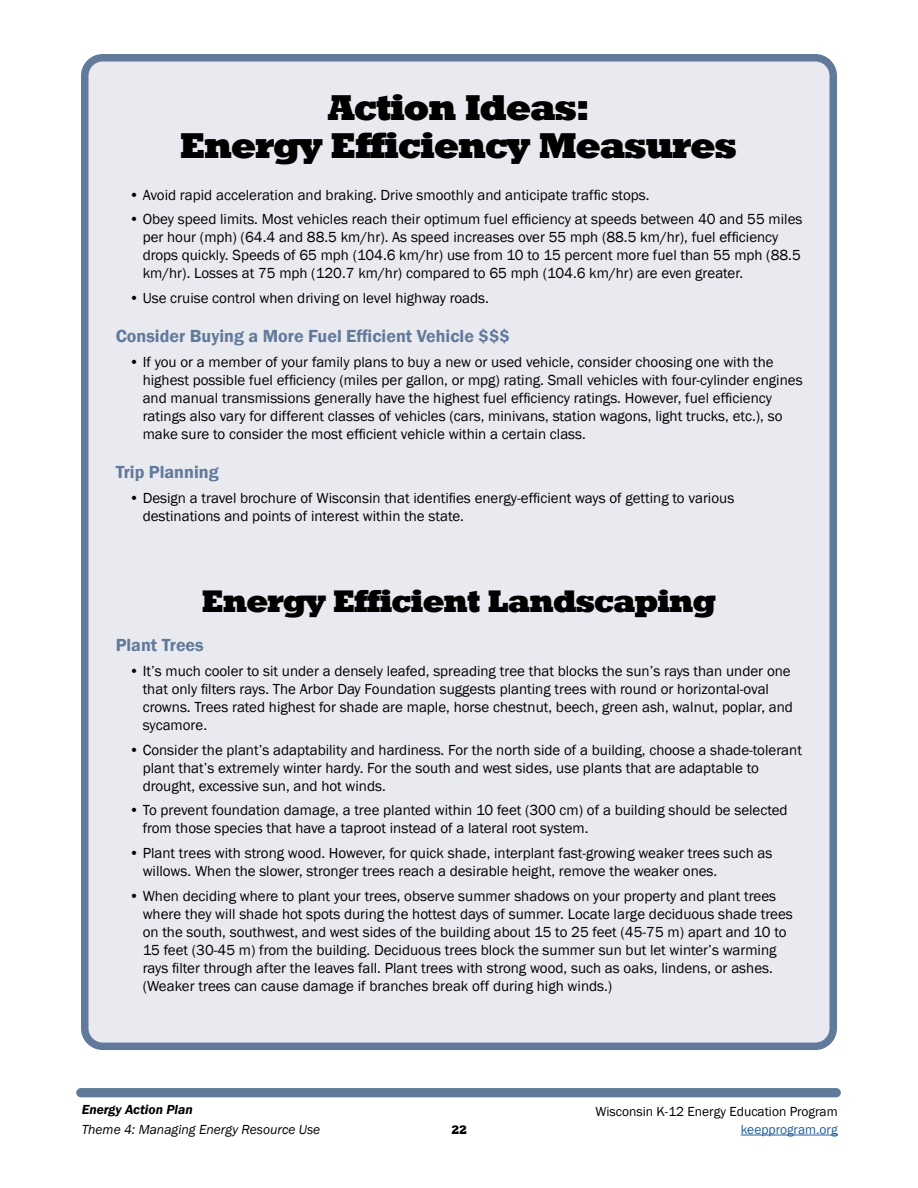
<style>
.page{position:relative;width:918px;height:1188px;background:#fff}
.page>*{position:absolute;margin:0;border:0;box-sizing:border-box;transform-origin:0 0}
.t1{font:34.5px/37.5px "Roland";color:#000;text-align:center}
.t2{font:30px "Roland";color:#000}
.t3{font:600 18px "Franklin Gothic";color:#617a9c}
.t4{font:15px/18px "Franklin Gothic";color:#000}
.t5{font:13.5px "Franklin Gothic";color:#000}
.t6{font:italic 13.5px "Franklin Gothic";color:#000}
.t7{font:italic 600 13.5px "Franklin Gothic";color:#000}
.t8{font:13.5px "Franklin Gothic";color:#215e9e}
.t9{font:12px "Roland";color:#000}
</style>
<div class="page">
<div style="left:76px;top:1088px;width:765px;height:9px;background:#617a9c;border-radius:5px"></div>
<hr style="left:741px;top:1135px;width:97px;height:1px;background:#215e9e">
<div style="left:85px;top:58px;width:748px;height:988px;background:#e9eaef;border-radius:18px"></div>
<div style="left:81px;top:54px;width:756px;height:996px;border:8px solid #617a9c;border-radius:18px"></div>
<h1 class="t1" style="left:181px;top:90px;width:557px">Action Ideas:<br>Energy Efficiency Measures</h1>
<p class="t4" style="left:129px;top:186px;width:522px">• Avoid rapid acceleration and braking. Drive smoothly and anticipate traffic stops.</p>
<p class="t4" style="left:143px;top:211px;width:661px;text-indent:-14px">• Obey speed limits. Most vehicles reach their optimum fuel efficiency at speeds between 40 and 55 miles per hour (mph) (64.4 and 88.5 km/hr). As speed increases over 55 mph (88.5 km/hr), fuel efficiency drops quickly. Speeds of 65 mph (104.6 km/hr) use from 10 to 15 percent more fuel than 55 mph (88.5 km/hr). Losses at 75 mph (120.7 km/hr) compared to 65 mph (104.6 km/hr) are even greater.</p>
<p class="t4" style="left:129px;top:289px;width:361px">• Use cruise control when driving on level highway roads.</p>
<p class="t3" style="left:116px;top:325px;width:396px">Consider Buying a More Fuel Efficient Vehicle $$$</p>
<p class="t4" style="left:143px;top:353px;width:661px;text-indent:-14px">• If you or a member of your family plans to buy a new or used vehicle, consider choosing one with the highest possible fuel efficiency (miles per gallon, or mpg) rating. Small vehicles with four-cylinder engines and manual transmissions generally have the highest fuel efficiency ratings. However, fuel efficiency ratings also vary for different classes of vehicles (cars, minivans, station wagons, light trucks, etc.), so make sure to consider the most efficient vehicle within a certain class.</p>
<p class="t3" style="left:116px;top:461px;width:104px">Trip Planning</p>
<p class="t4" style="left:143px;top:489px;width:593px;text-indent:-14px">• Design a travel brochure of Wisconsin that identifies energy-efficient ways of getting to various destinations and points of interest within the state.</p>
<h2 class="t2" style="left:203px;top:584px;width:515px">Energy Efficient Landscaping</h2>
<p class="t3" style="left:116px;top:634px;width:90px">Plant Trees</p>
<p class="t4" style="left:143px;top:662px;width:652px;text-indent:-14px">• It’s much cooler to sit under a densely leafed, spreading tree that blocks the sun’s rays than under one that only filters rays. The Arbor Day Foundation suggests planting trees with round or horizontal-oval crowns. Trees rated highest for shade are maple, horse chestnut, beech, green ash, walnut, poplar, and sycamore.</p>
<p class="t4" style="left:143px;top:741px;width:661px;text-indent:-14px">• Consider the plant’s adaptability and hardiness. For the north side of a building, choose a shade-tolerant plant that’s extremely winter hardy. For the south and west sides, use plants that are adaptable to drought, excessive sun, and hot winds.</p>
<p class="t4" style="left:143px;top:802px;width:646px;text-indent:-14px">• To prevent foundation damage, a tree planted within 10 feet (300 cm) of a building should be selected from those species that have a taproot instead of a lateral root system.</p>
<p class="t4" style="left:143px;top:844px;width:631px;text-indent:-14px">• Plant trees with strong wood. However, for quick shade, interplant fast-growing weaker trees such as willows. When the slower, stronger trees reach a desirable height, remove the weaker ones.</p>
<p class="t4" style="left:143px;top:887px;width:652px;text-indent:-14px">• When deciding where to plant your trees, observe summer shadows on your property and plant trees where they will shade hot spots during the hottest days of summer. Locate large deciduous shade trees on the south, southwest, and west sides of the building about 15 to 25 feet (45-75 m) apart and 10 to 15 feet (30-45 m) from the building. Deciduous trees block the summer sun but let winter’s warming rays filter through after the leaves fall. Plant trees with strong wood, such as oaks, lindens, or ashes. (Weaker trees can cause damage if branches break off during high winds.)</p>
<p class="t7" style="left:82px;top:1101px;width:113px">Energy Action Plan</p>
<p class="t5" style="left:596px;top:1103px;width:244px">Wisconsin K-12 Energy Education Program</p>
<p class="t6" style="left:82px;top:1121px;width:240px">Theme 4: Managing Energy Resource Use</p>
<p class="t8" style="left:741px;top:1121px;width:98px">keepprogram.org</p>
<p class="t9" style="left:451px;top:1123px;width:17px">22</p>
</div>
